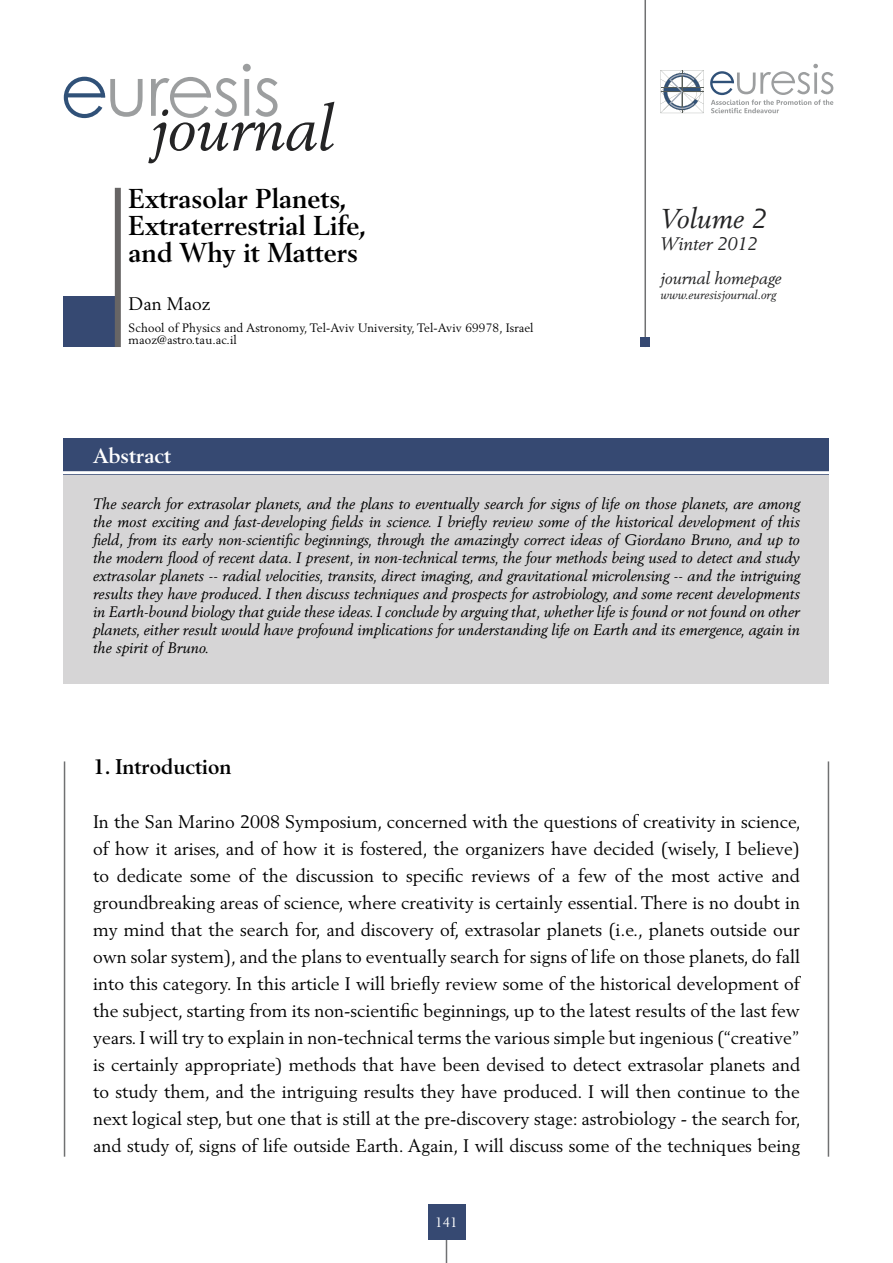
<style>
.page{position:relative;width:893px;height:1263px;background:#fff}
.page>*{position:absolute;margin:0;border:0;box-sizing:border-box;transform-origin:0 0}
.t1{font:italic 60.75px "Berling";color:#242425}
.t2{font:700 27px/27px "Berling";color:#000}
.t3{font:italic 27px "Berling";color:#242425}
.t4{font:700 21px "Berling";color:#000}
.t5{font:700 21px "Berling";color:#fff}
.t6{font:18px/27px "Berling";color:#000;text-align:justify}
.t7{font:italic 18px "Berling";color:#242425}
.t8{font:italic 16.5px "Berling";color:#242425}
.t9{font:italic 15px/18px "Berling";letter-spacing:.005em;color:#000;text-align:justify}
.t10{font:13.5px "Berling";color:#fff}
.t11{font:12px/12px "Berling";letter-spacing:.01em;color:#000}
.t12{font:italic 12px "Berling";color:#242425}
</style>
<div class="page">
<div style="left:64px;top:456px;width:765px;height:227px;background:#d6d5d6"></div>
<div style="left:64px;top:438px;width:765px;height:36px;background:#364972"></div>
<hr style="left:0;top:471px;width:893px;height:3px;background:#fff">
<hr style="left:644px;top:0;width:2px;height:347px;background:#707172">
<div style="left:640px;top:337px;width:10px;height:10px;background:#364972"></div>
<hr style="left:446px;top:1217px;width:1px;height:46px;background:#707172">
<div style="left:428px;top:1204px;width:37px;height:36px;background:#364972"></div>
<svg style="left:660px;top:70px;width:44px;height:43px"></svg>
<svg style="left:710px;top:64px;width:123px;height:49px"></svg>
<svg style="left:243px;top:64px;width:35px;height:53px"></svg>
<svg style="left:151px;top:77px;width:86px;height:41px"></svg>
<svg style="left:64px;top:77px;width:79px;height:41px"></svg>
<div style="left:64px;top:296px;width:54px;height:51px;background:#364972"></div>
<div style="left:115px;top:188px;width:6px;height:159px;background:#676565"></div>
<hr style="left:64px;top:761px;width:1px;height:396px;background:#707172">
<hr style="left:828px;top:761px;width:1px;height:396px;background:#707172">
<h1 class="t1" style="left:151px;top:92px;width:184px">journal</h1>
<h2 class="t2" style="left:129px;top:185px;width:239px">Extrasolar Planets,<br>Extraterrestrial Life, and Why it Matters</h2>
<p class="t6" style="left:129px;top:290px;width:83px">Dan Maoz</p>
<p class="t11" style="left:129px;top:321px;width:406px">School of Physics and Astronomy, Tel-Aviv University, Tel-Aviv 69978, Israel maoz@astro.tau.ac.il</p>
<h2 class="t3" style="left:660px;top:203px;width:108px">Volume 2</h2>
<p class="t7" style="left:660px;top:233px;width:98px">Winter 2012</p>
<p class="t8" style="left:660px;top:269px;width:122px">journal homepage</p>
<p class="t12" style="left:660px;top:287px;width:117px">www.euresisjournal.org</p>
<p class="t5" style="left:93px;top:443px;width:80px">Abstract</p>
<p class="t9" style="left:93px;top:495px;width:708px">The search for extrasolar planets, and the plans to eventually search for signs of life on those planets, are among the most exciting and fast-developing fields in science. I briefly review some of the historical development of this field, from its early non-scientific beginnings, through the amazingly correct ideas of Giordano Bruno, and up to the modern flood of recent data. I present, in non-technical terms, the four methods being used to detect and study extrasolar planets -- radial velocities, transits, direct imaging, and gravitational microlensing -- and the intriguing results they have produced. I then discuss techniques and prospects for astrobiology, and some recent developments in Earth-bound biology that guide these ideas. I conclude by arguing that, whether life is found or not found on other planets, either result would have profound implications for understanding life on Earth and its emergence, again in the spirit of Bruno.</p>
<p class="t4" style="left:93px;top:754px;width:140px">1. Introduction</p>
<p class="t6" style="left:93px;top:808px;width:709px">In the San Marino 2008 Symposium, concerned with the questions of creativity in science, of how it arises, and of how it is fostered, the organizers have decided (wisely, I believe) to dedicate some of the discussion to specific reviews of a few of the most active and groundbreaking areas of science, where creativity is certainly essential. There is no doubt in my mind that the search for, and discovery of, extrasolar planets (i.e., planets outside our own solar system), and the plans to eventually search for signs of life on those planets, do fall into this category. In this article I will briefly review some of the historical development of the subject, starting from its non-scientific beginnings, up to the latest results of the last few years. I will try to explain in non-technical terms the various simple but ingenious (“creative’’ is certainly appropriate) methods that have been devised to detect extrasolar planets and to study them, and the intriguing results they have produced. I will then continue to the next logical step, but one that is still at the pre-discovery stage: astrobiology - the search for, and study of, signs of life outside Earth. Again, I will discuss some of the techniques being</p>
<p class="t10" style="left:435px;top:1214px;width:24px">141</p>
</div>
